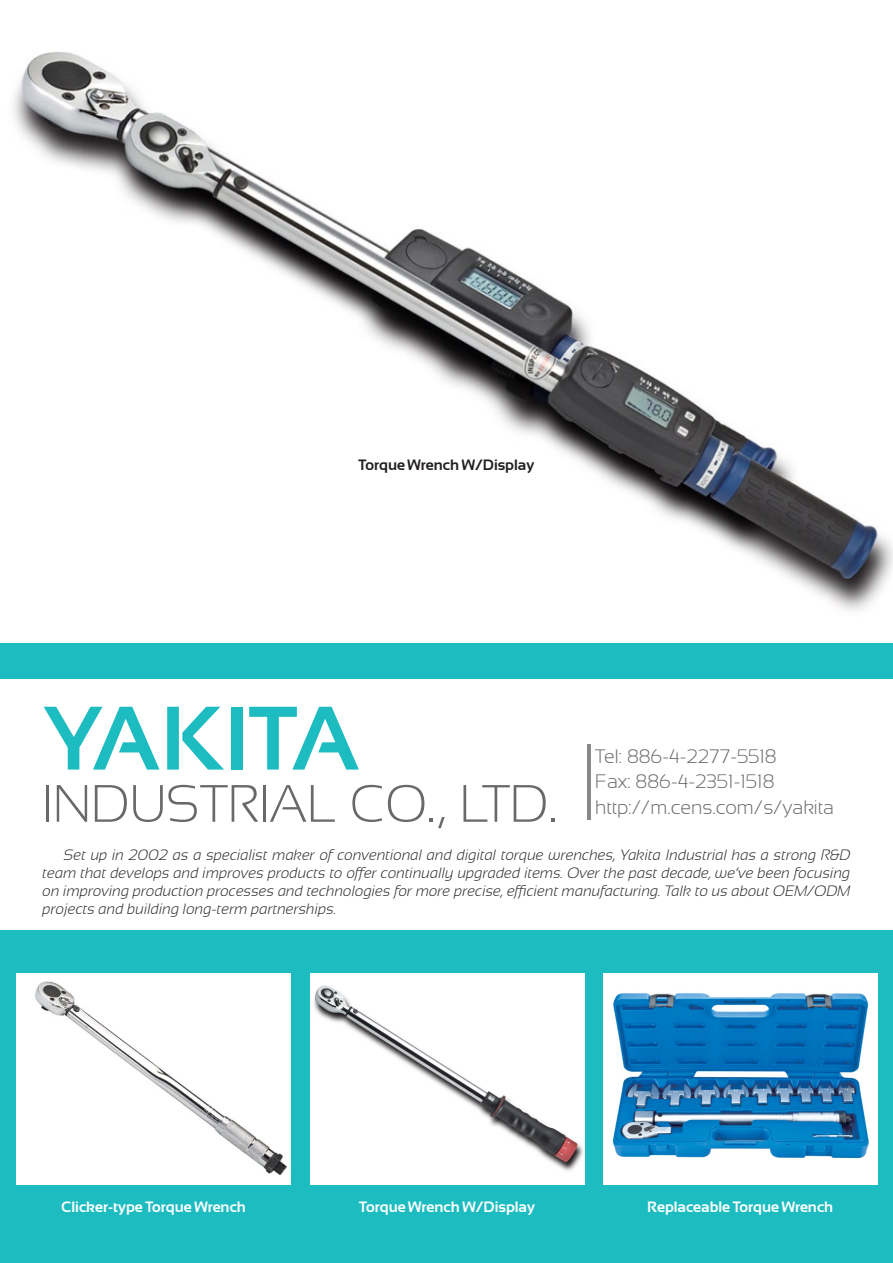
<style>
.page{position:relative;width:893px;height:1263px;background:#fff}
.page>*{position:absolute;margin:0;border:0;box-sizing:border-box;transform-origin:0 0}
.公司名大標{font:700 90px "Sansation";color:#1cbcc1}
.公司名大標-2{font:300 52.5px "Sansation";color:#69696c}
.公司內容{font:300 19.5px "Sansation";color:#69696c}
.副標內文{font:italic 300 15px/18px "Sansation";color:#231f20;text-align:justify}
.產品名{font:700 15px "Sansation";color:#fff}
.產品名-2{font:700 15px "Sansation";color:#231f20}
</style>
<div class="page">
<div style="left:0;top:643px;width:893px;height:620px;background:#1cbcc1"></div>
<div style="left:0;top:679px;width:893px;height:251px;background:#fff"></div>
<img style="left:20px;top:973px;width:271px;height:212px">
<img style="left:310px;top:973px;width:274px;height:210px">
<img style="left:604px;top:973px;width:274px;height:212px">
<hr style="left:587px;top:744px;width:3px;height:76px;background:#86888a">
<img style="left:13px;top:52px;width:880px;height:559px">
<p class="產品名-2" style="left:359px;top:456px;width:177px">Torque Wrench W/Display</p>
<p class="公司名大標" style="left:43px;top:688px;width:319px">YAKITA</p>
<p class="公司名大標-2" style="left:43px;top:775px;width:516px">INDUSTRIAL CO., LTD.</p>
<p class="公司內容" style="left:595px;top:745px;width:183px">Tel: 886-4-2277-5518</p>
<p class="公司內容" style="left:595px;top:771px;width:181px">Fax: 886-4-2351-1518</p>
<p class="公司內容" style="left:595px;top:796px;width:240px">http://m.cens.com/s/yakita</p>
<p class="副標內文" style="left:43px;top:846px;width:809px;text-indent:21px">Set up in 2002 as a specialist maker of conventional and digital torque wrenches, Yakita Industrial has a strong R&amp;D team that develops and improves products to offer continually upgraded items. Over the past decade, we’ve been focusing on improving production processes and technologies for more precise, efficient manufacturing. Talk to us about OEM/ODM projects and building long-term partnerships.</p>
<p class="產品名" style="left:61px;top:1199px;width:186px">Clicker-type Torque Wrench</p>
<p class="產品名" style="left:359px;top:1199px;width:177px">Torque Wrench W/Display</p>
<p class="產品名" style="left:647px;top:1199px;width:188px">Replaceable Torque Wrench</p>
</div>
